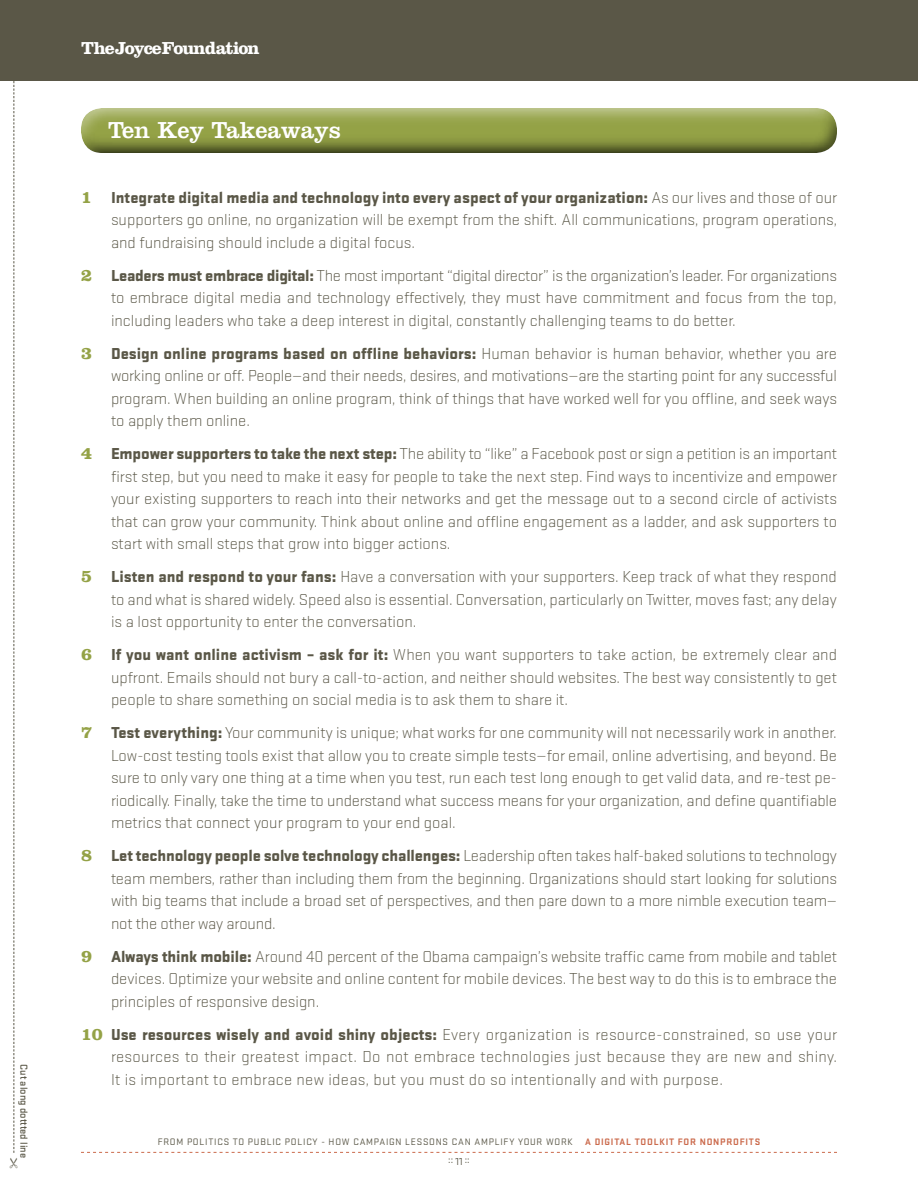
<style>
.page{position:relative;width:918px;height:1188px;background:#fff}
.page>*{position:absolute;margin:0;border:0;box-sizing:border-box;transform-origin:0 0}
.t1{font:24px "Clarendon";color:#fff}
.t2{font:700 18px "Clarendon";letter-spacing:-.05em;color:#fff}
.t3{font:300 16.5px/22.5px "Stratum 1";color:#5a5747;text-align:justify}
.t4{font:500 10.5px "Stratum 1";color:#5a5747}
.t5{font:10.5px "Stratum 1";color:#5a5747}
.t6{font:9.75px "Stratum 1";letter-spacing:.08em;color:#5a5747}
.t7{font:700 9.75px "Stratum 1";letter-spacing:.08em;color:#cb6a4c}
.s1{font-family:"Clarendon";font-weight:700;font-size:18px;color:#94a246}
.s2{font-weight:900}
</style>
<div class="page">
<div style="left:0;top:0;width:918px;height:81px;background:#5a5747"></div>
<svg style="left:81px;top:1152px;width:756px;height:1px"></svg>
<div style="left:80px;top:107px;width:758px;height:46px;background:#000;opacity:.85"></div>
<svg style="left:13px;top:81px;width:2px;height:1072px"></svg>
<p class="t4" style="left:30px;top:1064px;width:95px;rotate:90deg">Cut along dottted line</p>
<p class="t2" style="left:81px;top:37px;width:180px">TheJoyceFoundation</p>
<h1 class="t1" style="left:108px;top:116px;width:234px">Ten Key Takeaways</h1>
<p class="t3" style="left:111px;top:186px;width:728px;text-indent:-30px"><span class="s1">1</span> <span class="s2">Integrate digital media and technology into every aspect of your organization:</span> As our lives and those of our supporters go online, no organization will be exempt from the shift. All communications, program operations, and fundraising should include a digital focus.</p>
<p class="t3" style="left:111px;top:264px;width:727px;text-indent:-30px"><span class="s1">2</span> <span class="s2">Leaders must embrace digital:</span> The most important “digital director” is the organization’s leader. For organizations to embrace digital media and technology effectively, they must have commitment and focus from the top, including leaders who take a deep interest in digital, constantly challenging teams to do better.</p>
<p class="t3" style="left:111px;top:342px;width:728px;text-indent:-30px"><span class="s1">3</span> <span class="s2">Design online programs based on offline behaviors:</span> Human behavior is human behavior, whether you are working online or off. People—and their needs, desires, and motivations—are the starting point for any successful program. When building an online program, think of things that have worked well for you offline, and seek ways to apply them online.</p>
<p class="t3" style="left:111px;top:443px;width:728px;text-indent:-30px"><span class="s1">4</span> <span class="s2">Empower supporters to take the next step:</span> The ability to “like” a Facebook post or sign a petition is an important first step, but you need to make it easy for people to take the next step. Find ways to incentivize and empower your existing supporters to reach into their networks and get the message out to a second circle of activists that can grow your community. Think about online and offline engagement as a ladder, and ask supporters to start with small steps that grow into bigger actions.</p>
<p class="t3" style="left:111px;top:566px;width:728px;text-indent:-30px"><span class="s1">5</span> <span class="s2">Listen and respond to your fans:</span> Have a conversation with your supporters. Keep track of what they respond to and what is shared widely. Speed also is essential. Conversation, particularly on Twitter, moves fast; any delay is a lost opportunity to enter the conversation.</p>
<p class="t3" style="left:111px;top:644px;width:728px;text-indent:-30px"><span class="s1">6</span> <span class="s2">If you want online activism – ask for it:</span> When you want supporters to take action, be extremely clear and upfront. Emails should not bury a call-to-action, and neither should websites. The best way consistently to get people to share something on social media is to ask them to share it.</p>
<p class="t3" style="left:111px;top:722px;width:728px;text-indent:-30px"><span class="s1">7</span> <span class="s2">Test everything:</span> Your community is unique; what works for one community will not necessarily work in another.<br>Low-cost testing tools exist that allow you to create simple tests—for email, online advertising, and beyond. Be sure to only vary one thing at a time when you test, run each test long enough to get valid data, and re-test pe&shy;riodically. Finally, take the time to understand what success means for your organization, and define quantifiable metrics that connect your program to your end goal.</p>
<p class="t3" style="left:111px;top:845px;width:728px;text-indent:-30px"><span class="s1">8</span> <span class="s2">Let technology people solve technology challenges:</span> Leadership often takes half-baked solutions to technology team members, rather than including them from the beginning. Organizations should start looking for solutions with big teams that include a broad set of perspectives, and then pare down to a more nimble execution team— not the other way around.</p>
<p class="t3" style="left:111px;top:945px;width:727px;text-indent:-30px"><span class="s1">9</span> <span class="s2">Always think mobile:</span> Around 40 percent of the Obama campaign’s website traffic came from mobile and tablet devices. Optimize your website and online content for mobile devices. The best way to do this is to embrace the principles of responsive design.</p>
<p class="t3" style="left:111px;top:1023px;width:728px;text-indent:-30px"><span class="s1">10</span> <span class="s2">Use resources wisely and avoid shiny objects:</span> Every organization is resource-constrained, so use your resources to their greatest impact. Do not embrace technologies just because they are new and shiny.<br>It is important to embrace new ideas, but you must do so intentionally and with purpose.</p>
<p class="t6" style="left:158px;top:1136px;width:417px">FROM POLITICS TO PUBLIC POLICY - HOW CAMPAIGN LESSONS CAN AMPLIFY YOUR WORK</p>
<p class="t7" style="left:585px;top:1136px;width:177px">A DIGITAL TOOLKIT FOR NONPROFITS</p>
<p class="t5" style="left:448px;top:1154px;width:23px">:: 11 ::</p>
</div>
